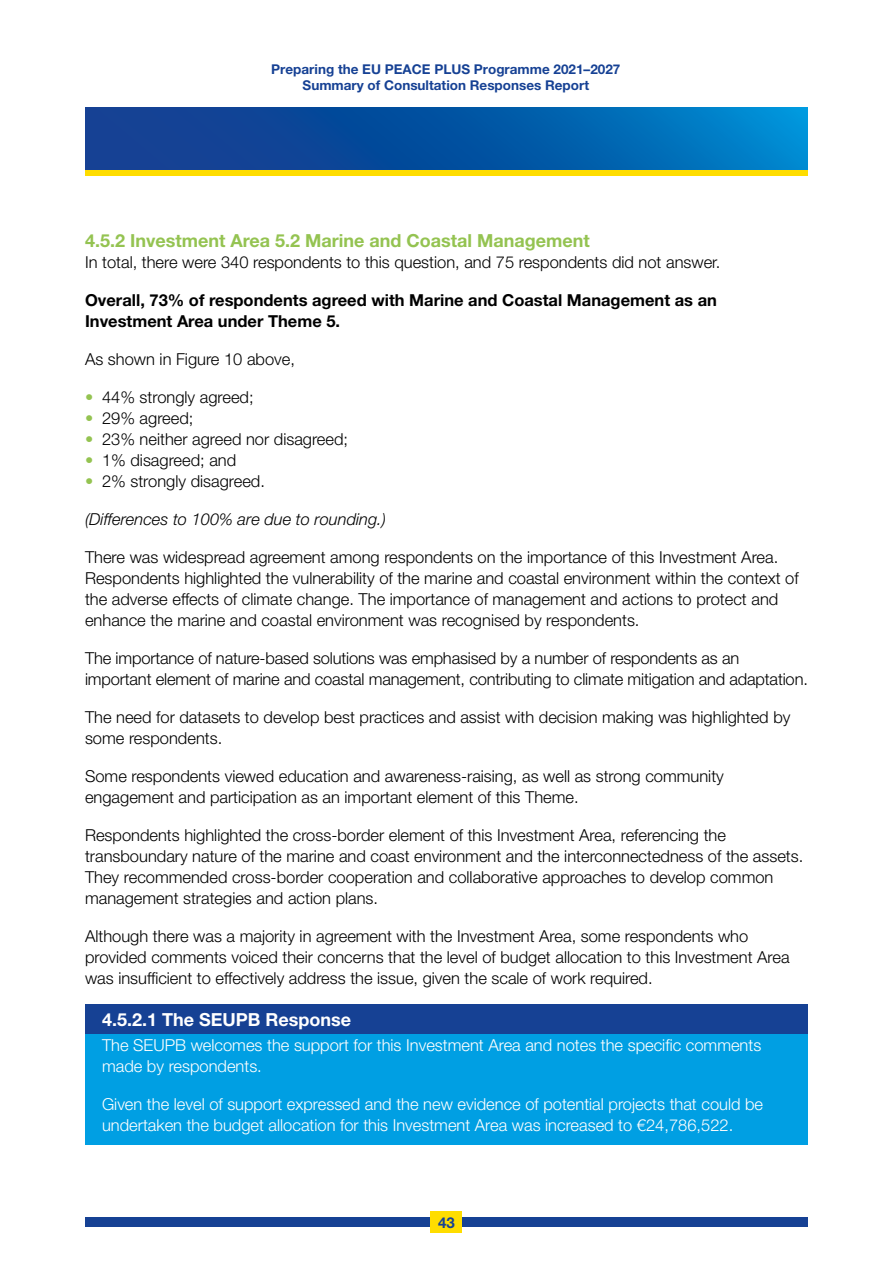
<style>
.page{position:relative;width:893px;height:1263px;background:#fff}
.page>*{position:absolute;margin:0;border:0;box-sizing:border-box;transform-origin:0 0}
.H3_Theme_5_Subhead{font:700 18px "Helvetica Neue LT Std";color:#94c351}
.P_SEUPB_Response_Hea{font:700 18px "Helvetica Neue LT Std";color:#fff}
.P_Body_text_11_14{font:300 16.5px/21px "Helvetica Neue LT Std";color:#000}
.P_Response_B_ody_bot{font:300 16.5px/21px "Helvetica Neue LT Std";color:#fff}
.P_Bullets{font:300 16.5px "Helvetica Neue LT Std";color:#000}
.P_SEUPB_Response_Bod{font:300 16.5px/21px "Helvetica Neue LT Std";color:#fff}
.P_Body_text_11_14-2{font:700 16.5px/21px "Helvetica Neue LT Std";color:#000}
.P_Body_text_11_14-3{font:italic 300 16.5px "Helvetica Neue LT Std";color:#000}
.t1{font:700 15px "Helvetica Neue LT Std";color:#164194}
.t2{font:700 13.5px/16.2px "Helvetica Neue LT Std";color:#164194;text-align:center}
.s1{font-weight:700;color:#94c351}
</style>
<div class="page">
<svg style="left:85px;top:169px;width:723px;height:6px;background:#d5c61b"></svg>
<svg style="left:85px;top:107px;width:723px;height:62px;background:#0659a7"></svg>
<div style="left:85px;top:1217px;width:723px;height:10px;background:#164194"></div>
<div style="left:430px;top:1212px;width:32px;height:21px;background:#fd0"></div>
<div style="left:85px;top:1005px;width:723px;height:39px;background:#164194"></div>
<div style="left:85px;top:1034px;width:723px;height:52px;background:#009fe3"></div>
<div style="left:85px;top:1082px;width:723px;height:63px;background:#009fe3"></div>
<p class="t2" style="left:271px;top:61px;width:351px">Preparing the EU PEACE PLUS Programme 2021–2027<br>Summary of Consultation Responses Report</p>
<p class="H3_Theme_5_Subhead" style="left:85px;top:229px;width:506px">4.5.2 Investment Area 5.2 Marine and Coastal Management</p>
<p class="P_Body_text_11_14" style="left:85px;top:251px;width:637px">In total, there were 340 respondents to this question, and 75 respondents did not answer.</p>
<p class="P_Body_text_11_14-2" style="left:85px;top:289px;width:633px">Overall, 73% of respondents agreed with Marine and Coastal Management as an<br>Investment Area under Theme 5.</p>
<p class="P_Body_text_11_14" style="left:85px;top:348px;width:211px">As shown in Figure 10 above,</p>
<p class="P_Bullets" style="left:85px;top:387px;width:170px"><span class="s1">•</span> 44% strongly agreed;</p>
<p class="P_Bullets" style="left:85px;top:408px;width:110px"><span class="s1">•</span> 29% agreed;</p>
<p class="P_Bullets" style="left:85px;top:429px;width:265px"><span class="s1">•</span> 23% neither agreed nor disagreed;</p>
<p class="P_Bullets" style="left:85px;top:450px;width:153px"><span class="s1">•</span> 1% disagreed; and</p>
<p class="P_Bullets" style="left:85px;top:471px;width:181px"><span class="s1">•</span> 2% strongly disagreed.</p>
<p class="P_Body_text_11_14-3" style="left:85px;top:509px;width:303px">(Differences to 100% are due to rounding.)</p>
<p class="P_Body_text_11_14" style="left:85px;top:546px;width:715px">There was widespread agreement among respondents on the importance of this Investment Area.<br>Respondents highlighted the vulnerability of the marine and coastal environment within the context of the adverse effects of climate change. The importance of management and actions to protect and enhance the marine and coastal environment was recognised by respondents.</p>
<p class="P_Body_text_11_14" style="left:85px;top:647px;width:724px">The importance of nature-based solutions was emphasised by a number of respondents as an important element of marine and coastal management, contributing to climate mitigation and adaptation.</p>
<p class="P_Body_text_11_14" style="left:85px;top:706px;width:707px">The need for datasets to develop best practices and assist with decision making was highlighted by some respondents.</p>
<p class="P_Body_text_11_14" style="left:85px;top:765px;width:640px">Some respondents viewed education and awareness-raising, as well as strong community engagement and participation as an important element of this Theme.</p>
<p class="P_Body_text_11_14" style="left:85px;top:824px;width:720px">Respondents highlighted the cross-border element of this Investment Area, referencing the transboundary nature of the marine and coast environment and the interconnectedness of the assets.<br>They recommended cross-border cooperation and collaborative approaches to develop common management strategies and action plans.</p>
<p class="P_Body_text_11_14" style="left:85px;top:925px;width:706px">Although there was a majority in agreement with the Investment Area, some respondents who provided comments voiced their concerns that the level of budget allocation to this Investment Area was insufficient to effectively address the issue, given the scale of work required.</p>
<p class="P_SEUPB_Response_Hea" style="left:102px;top:1008px;width:251px">4.5.2.1 The SEUPB Response</p>
<p class="P_SEUPB_Response_Bod" style="left:102px;top:1035px;width:661px">The SEUPB welcomes the support for this Investment Area and notes the specific comments made by respondents.</p>
<p class="P_Response_B_ody_bot" style="left:102px;top:1094px;width:663px">Given the level of support expressed and the new evidence of potential projects that could be undertaken the budget allocation for this Investment Area was increased to €24,786,522.</p>
<p class="t1" style="left:438px;top:1213px;width:18px">43</p>
</div>
